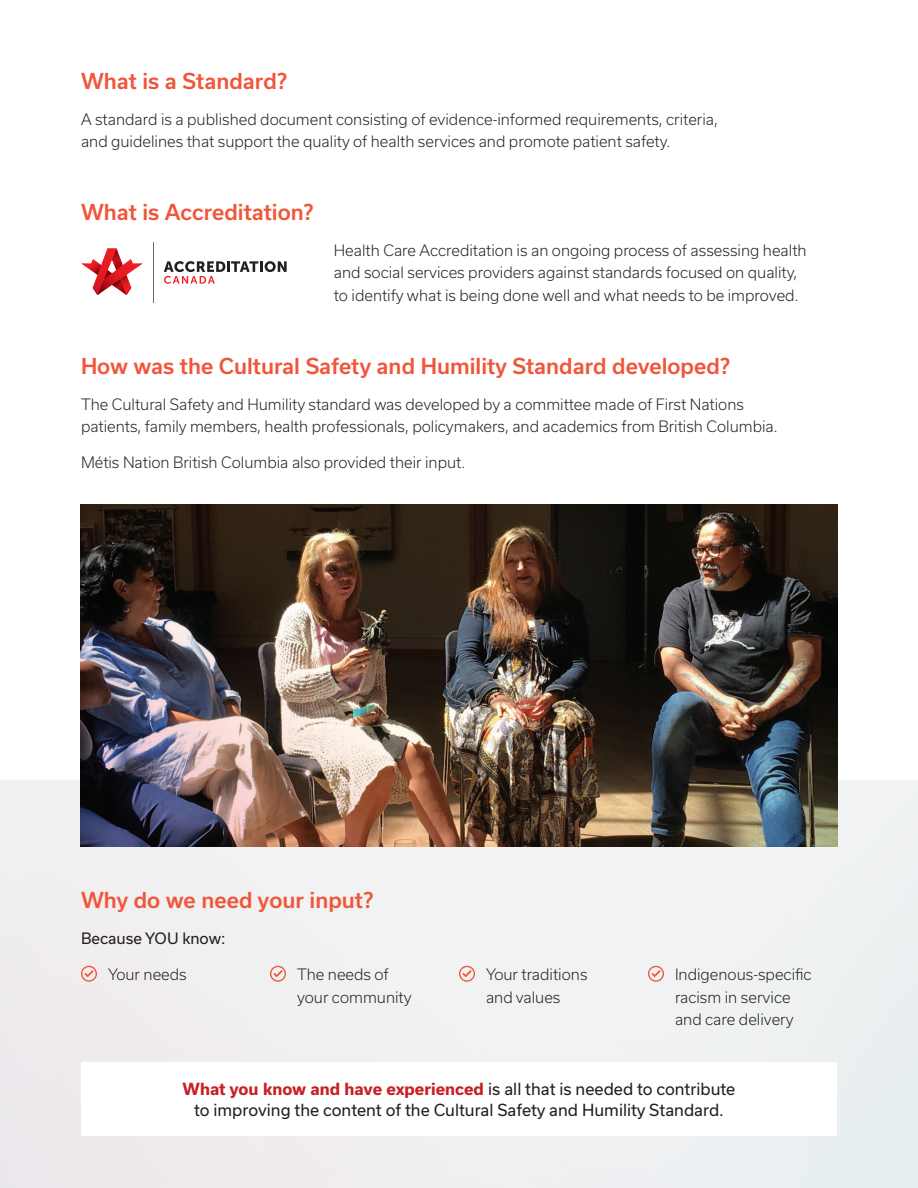
<style>
.page{position:relative;width:918px;height:1188px;background:#fff}
.page>*{position:absolute;margin:0;border:0;box-sizing:border-box;transform-origin:0 0}
.t1{font:500 21px "Usual";color:#f0563b}
.t2{font:15.9px/21px "Usual";color:#231f20;text-align:center}
.t3{font:300 15px/22.5px "Usual";color:#231f20}
.t4{font:15px "Usual";color:#231f20}
.s1{font-weight:700;color:#c82026}
</style>
<div class="page">
<img style="left:80px;top:505px;width:758px;height:342px">
<svg style="left:81px;top:249px;width:62px;height:46px"></svg>
<svg style="left:164px;top:261px;width:123px;height:23px"></svg>
<hr style="left:153px;top:242px;width:1px;height:60px;background:#6c6d70">
<svg style="left:81px;top:966px;width:16px;height:16px"></svg>
<svg style="left:270px;top:966px;width:16px;height:16px"></svg>
<svg style="left:459px;top:966px;width:16px;height:16px"></svg>
<svg style="left:648px;top:966px;width:16px;height:16px"></svg>
<h1 class="t1" style="left:81px;top:69px;width:208px">What is a Standard?</h1>
<p class="t3" style="left:81px;top:108px;width:638px">A standard is a published document consisting of evidence-informed requirements, criteria, and guidelines that support the quality of health services and promote patient safety.</p>
<h1 class="t1" style="left:81px;top:200px;width:234px">What is Accreditation?</h1>
<p class="t3" style="left:334px;top:239px;width:474px">Health Care Accreditation is an ongoing process of assessing health and social services providers against standards focused on quality, to identify what is being done well and what needs to be improved.</p>
<h1 class="t1" style="left:81px;top:354px;width:651px">How was the Cultural Safety and Humility Standard developed?</h1>
<p class="t3" style="left:81px;top:393px;width:698px">The Cultural Safety and Humility standard was developed by a committee made of First Nations patients, family members, health professionals, policymakers, and academics from British Columbia.</p>
<p class="t3" style="left:81px;top:451px;width:386px">Métis Nation British Columbia also provided their input.</p>
<h1 class="t1" style="left:81px;top:888px;width:294px">Why do we need your input?</h1>
<p class="t4" style="left:81px;top:930px;width:146px">Because YOU know:</p>
<p class="t3" style="left:108px;top:963px;width:80px">Your needs</p>
<p class="t3" style="left:297px;top:963px;width:116px">The needs of your community</p>
<p class="t3" style="left:486px;top:963px;width:103px">Your traditions and values</p>
<p class="t3" style="left:675px;top:963px;width:138px">Indigenous-specific racism in service and care delivery</p>
<p class="t2" style="left:183px;top:1078px;width:554px"><span class="s1">What you know and have experienced</span> is all that is needed to contribute to improving the content of the Cultural Safety and Humility Standard.</p>
</div>
